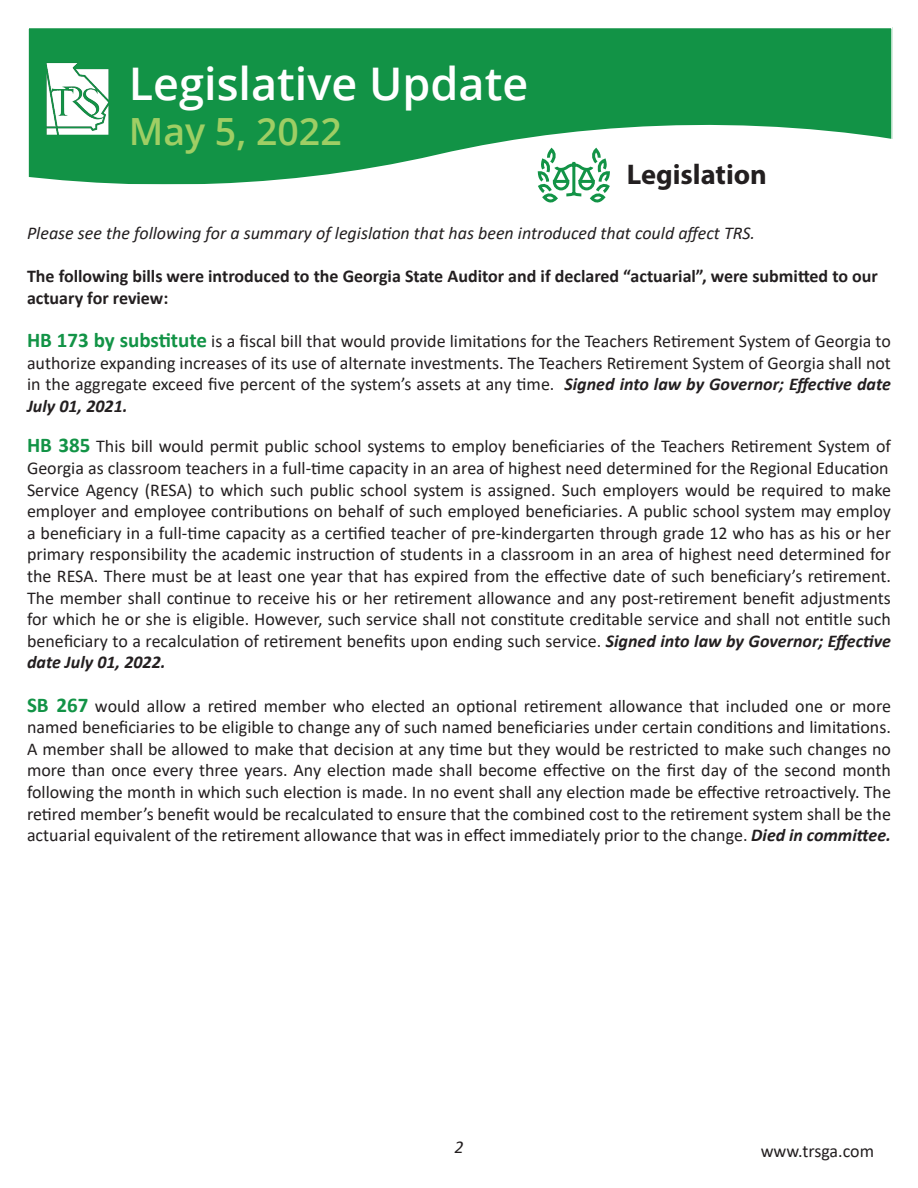
<style>
.page{position:relative;width:918px;height:1188px;background:#fff}
.page>*{position:absolute;margin:0;border:0;box-sizing:border-box;transform-origin:0 0}
.t1{font:600 45px "Open Sans";color:#fff}
.t2{font:600 37.5px "Open Sans";color:#9fce64}
.t3{font:700 28.5px "Myriad Pro";color:#231f20}
.t4{font:18px/21.6px "Calibri";color:#231f20;text-align:justify}
.t5{font:700 18px/21.6px "Calibri";color:#231f20}
.t6{font:italic 18px "Calibri";color:#231f20}
.s1{font-weight:700;font-size:21px;color:#129346}
.s2{font-weight:700;font-style:italic}
</style>
<div class="page">
<svg style="left:30px;top:30px;width:860px;height:153px;fill:#129346"></svg>
<div style="left:27px;top:27px;width:866px;height:159px;border:2px solid #fff"></div>
<img style="left:43px;top:61px;width:69px;height:86px">
<svg style="left:536px;top:146px;width:76px;height:57px"></svg>
<p class="t1" style="left:129px;top:52px;width:401px">Legislative Update</p>
<p class="t2" style="left:129px;top:105px;width:215px">May 5, 2022</p>
<p class="t3" style="left:627px;top:156px;width:142px">Legislation</p>
<p class="t6" style="left:27px;top:221px;width:730px">Please see the following for a summary of legislation that has been introduced that could affect TRS.</p>
<p class="t5" style="left:27px;top:265px;width:852px">The following bills were introduced to the Georgia State Auditor and if declared “actuarial”, were submitted to our actuary for review:</p>
<p class="t4" style="left:27px;top:330px;width:865px"><span class="s1">HB 173 by substitute</span> is a fiscal bill that would provide limitations for the Teachers Retirement System of Georgia to authorize expanding increases of its use of alternate investments. The Teachers Retirement System of Georgia shall not in the aggregate exceed five percent of the system’s assets at any time. <span class="s2">Signed into law by Governor; Effective date July 01, 2021.</span></p>
<p class="t4" style="left:27px;top:435px;width:865px"><span class="s1">HB 385</span> This bill would permit public school systems to employ beneficiaries of the Teachers Retirement System of<br>Georgia as classroom teachers in a full-time capacity in an area of highest need determined for the Regional Education</p>
<p class="t4" style="left:27px;top:478px;width:866px">Service Agency (RESA) to which such public school system is assigned. Such employers would be required to make employer and employee contributions on behalf of such employed beneficiaries. A public school system may employ a beneficiary in a full-time capacity as a certified teacher of pre-kindergarten through grade 12 who has as his or her primary responsibility the academic instruction of students in a classroom in an area of highest need determined for the RESA. There must be at least one year that has expired from the effective date of such beneficiary’s retirement.<br>The member shall continue to receive his or her retirement allowance and any post-retirement benefit adjustments for which he or she is eligible. However, such service shall not constitute creditable service and shall not entitle such beneficiary to a recalculation of retirement benefits upon ending such service. <span class="s2">Signed into law by Governor; Effective date July 01, 2022.</span></p>
<p class="t4" style="left:27px;top:694px;width:866px"><span class="s1">SB 267</span> would allow a retired member who elected an optional retirement allowance that included one or more named beneficiaries to be eligible to change any of such named beneficiaries under certain conditions and limitations.<br>A member shall be allowed to make that decision at any time but they would be restricted to make such changes no more than once every three years. Any election made shall become effective on the first day of the second month following the month in which such election is made. In no event shall any election made be effective retroactively. The retired member’s benefit would be recalculated to ensure that the combined cost to the retirement system shall be the actuarial equivalent of the retirement allowance that was in effect immediately prior to the change. <span class="s2">Died in committee.</span></p>
<p class="t6" style="left:454px;top:1135px;width:11px">2</p>
<p class="t4" style="left:761px;top:1140px;width:115px">www.trsga.com</p>
</div>
